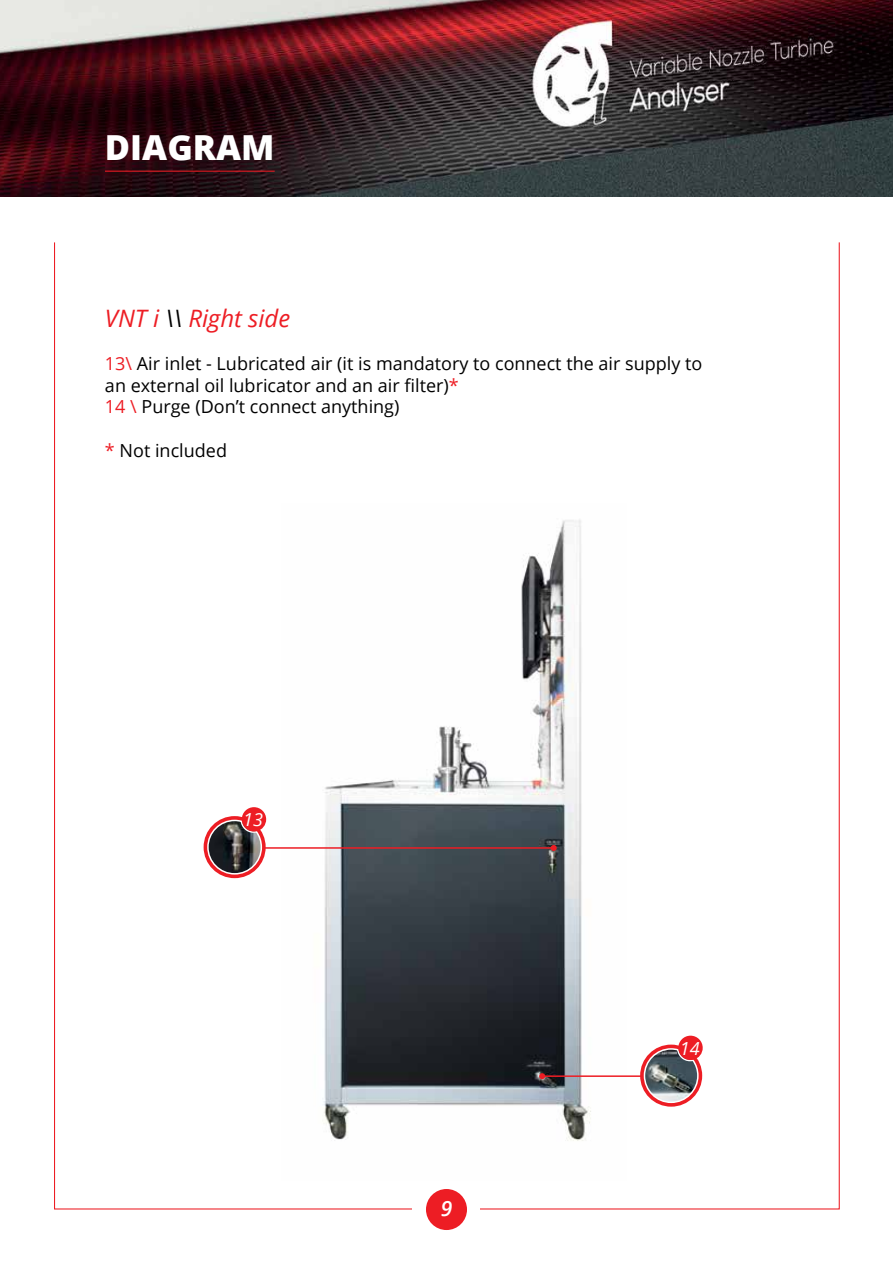
<style>
.page{position:relative;width:893px;height:1263px;background:#fff}
.page>*{position:absolute;margin:0;border:0;box-sizing:border-box;transform-origin:0 0}
.t1{font:800 34.5px "Open Sans";color:#fff}
.t2{font:italic 24px "Open Sans";color:#ed1d24}
.t3{font:italic 600 21px "Open Sans";color:#fff}
.t4{font:18px/21.6px "Open Sans";color:#000}
.t5{font:italic 18px "Open Sans";color:#fff}
.s1{color:#000}
.s2{color:#ed1d24}
</style>
<div class="page">
<img style="left:0;top:0;width:893px;height:196px">
<div style="left:426px;top:1189px;width:41px;height:41px;background:#ed1d24;border-radius:50%"></div>
<img style="left:322px;top:519px;width:269px;height:622px">
<hr style="left:542px;top:1075px;width:121px;height:2px;background:#ed1d24">
<svg style="left:539px;top:1073px;width:6px;height:6px"></svg>
<hr style="left:252px;top:847px;width:302px;height:2px;background:#ed1d24">
<svg style="left:551px;top:845px;width:6px;height:6px"></svg>
<svg style="left:640px;top:1044px;width:62px;height:63px"></svg>
<svg style="left:643px;top:1036px;width:60px;height:68px"></svg>
<div style="left:204px;top:816px;width:62px;height:62px;background:#ed1d24;border-radius:50%"></div>
<svg style="left:206px;top:807px;width:60px;height:68px"></svg>
<hr style="left:105px;top:171px;width:170px;height:1px;background:#ed1d24">
<h1 class="t1" style="left:105px;top:121px;width:171px">DIAGRAM</h1>
<h2 class="t2" style="left:105px;top:302px;width:187px">VNT i <span class="s1">\\</span> Right side</h2>
<p class="t4" style="left:105px;top:352px;width:599px"><span class="s2">13\</span> Air inlet - Lubricated air (it is mandatory to connect the air supply to an external oil lubricator and an air filter)<span class="s2">*<br>14 \</span> Purge (Don’t connect anything)</p>
<p class="t4" style="left:105px;top:439px;width:124px"><span class="s2">*</span> Not included</p>
<p class="t5" style="left:243px;top:807px;width:21px">13</p>
<p class="t3" style="left:441px;top:1194px;width:13px">9</p>
<p class="t5" style="left:680px;top:1036px;width:21px">14</p>
</div>
